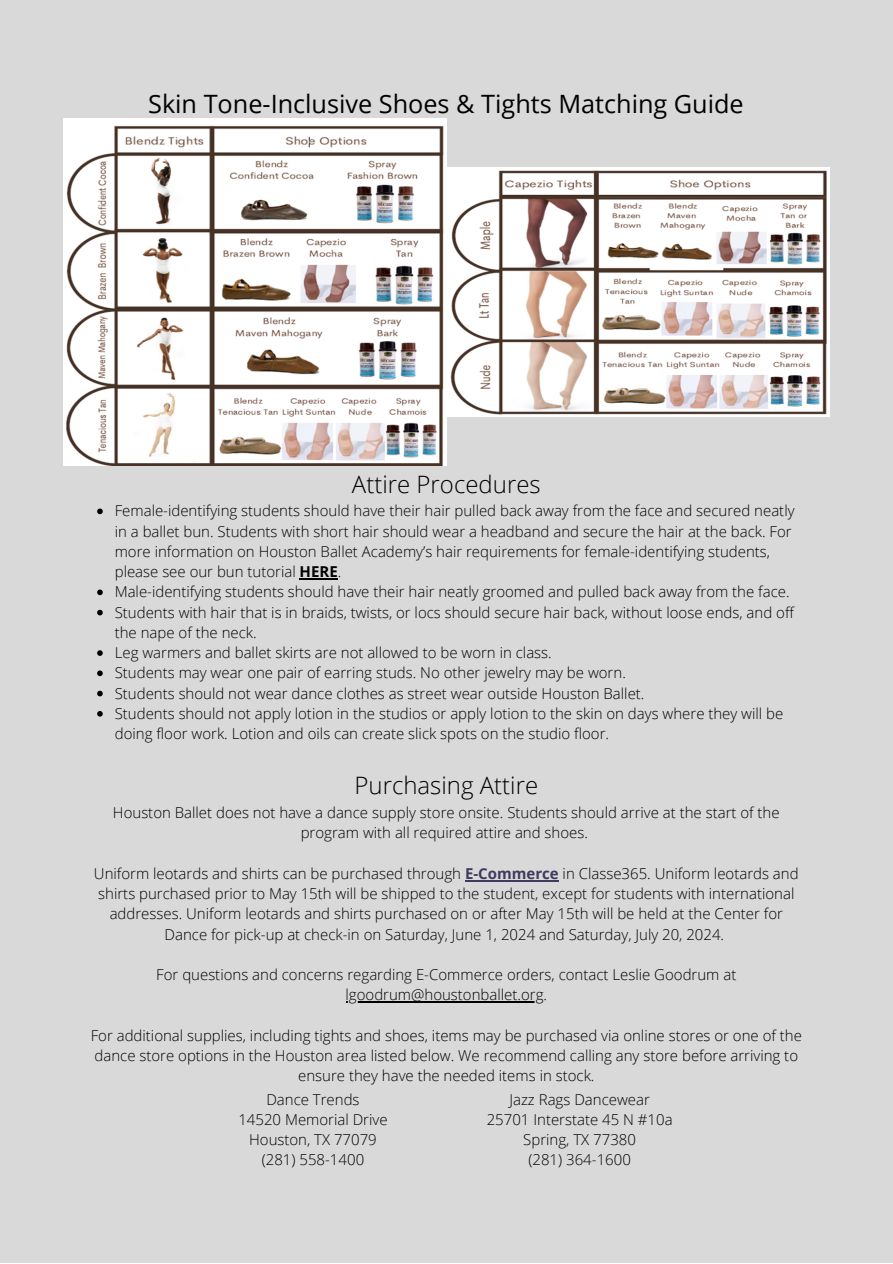
<style>
.page{position:relative;width:893px;height:1264px;background:#fff}
.page>*{position:absolute;margin:0;border:0;box-sizing:border-box;transform-origin:0 0}
.t1{font:25.2px "Open Sans";color:#000}
.t2{font:300 24px "Open Sans";color:#000}
.t3{font:300 15px/20.2px "Open Sans";color:#000;text-align:center}
.s1{font-weight:700}
.s2{font-weight:700;color:#41395f}
</style>
<div class="page">
<div style="left:0;top:0;width:892px;height:1262px;background:#d9d9d9"></div>
<img style="left:63px;top:119px;width:383px;height:346px">
<img style="left:446px;top:168px;width:383px;height:248px">
<svg style="left:97px;top:508px;width:6px;height:6px"></svg>
<hr style="left:299px;top:578px;width:39px;height:1px;background:#000">
<svg style="left:97px;top:589px;width:6px;height:6px"></svg>
<svg style="left:97px;top:609px;width:6px;height:6px"></svg>
<svg style="left:97px;top:650px;width:6px;height:6px"></svg>
<svg style="left:97px;top:670px;width:6px;height:6px"></svg>
<svg style="left:97px;top:690px;width:6px;height:6px"></svg>
<svg style="left:97px;top:711px;width:6px;height:5px"></svg>
<hr style="left:465px;top:880px;width:93px;height:1px;background:#41395f">
<hr style="left:345px;top:1001px;width:198px;height:1px;background:#000">
<p class="t1" style="left:148px;top:86px;width:597px">Skin Tone-Inclusive Shoes &amp; Tights Matching Guide</p>
<p class="t2" style="left:352px;top:467px;width:190px">Attire Procedures</p>
<p class="t3" style="left:115px;top:500px;width:681px;text-align:left">Female-identifying students should have their hair pulled back away from the face and secured neatly in a ballet bun. Students with short hair should wear a headband and secure the hair at the back. For more information on Houston Ballet Academy’s hair requirements for female-identifying students, please see our bun tutorial <span class="s1">HERE</span>.</p>
<p class="t3" style="left:115px;top:581px;width:676px">Male-identifying students should have their hair neatly groomed and pulled back away from the face.</p>
<p class="t3" style="left:115px;top:601px;width:680px;text-align:left">Students with hair that is in braids, twists, or locs should secure hair back, without loose ends, and off the nape of the neck.</p>
<p class="t3" style="left:115px;top:642px;width:438px">Leg warmers and ballet skirts are not allowed to be worn in class.</p>
<p class="t3" style="left:115px;top:662px;width:512px">Students may wear one pair of earring studs. No other jewelry may be worn.</p>
<p class="t3" style="left:115px;top:682px;width:531px">Students should not wear dance clothes as street wear outside Houston Ballet.</p>
<p class="t3" style="left:115px;top:703px;width:670px;text-align:left">Students should not apply lotion in the studios or apply lotion to the skin on days where they will be doing floor work. Lotion and oils can create slick spots on the studio floor.</p>
<p class="t2" style="left:354px;top:768px;width:185px">Purchasing Attire</p>
<p class="t3" style="left:113px;top:802px;width:668px">Houston Ballet does not have a dance supply store onsite. Students should arrive at the start of the program with all required attire and shoes.</p>
<p class="t3" style="left:94px;top:862px;width:706px">Uniform leotards and shirts can be purchased through <span class="s2">E-Commerce</span> in Classe365. Uniform leotards and shirts purchased prior to May 15th will be shipped to the student, except for students with international addresses. Uniform leotards and shirts purchased on or after May 15th will be held at the Center for Dance for pick-up at check-in on Saturday, June 1, 2024 and Saturday, July 20, 2024.</p>
<p class="t3" style="left:156px;top:964px;width:581px">For questions and concerns regarding E-Commerce orders, contact Leslie Goodrum at lgoodrum@houstonballet.org.</p>
<p class="t3" style="left:91px;top:1024px;width:712px">For additional supplies, including tights and shoes, items may be purchased via online stores or one of the dance store options in the Houston area listed below. We recommend calling any store before arriving to ensure they have the needed items in stock.</p>
<p class="t3" style="left:266px;top:1088px;width:95px">Dance Trends</p>
<p class="t3" style="left:238px;top:1108px;width:151px">14520 Memorial Drive</p>
<p class="t3" style="left:249px;top:1128px;width:129px">Houston, TX 77079</p>
<p class="t3" style="left:262px;top:1149px;width:104px">(281) 558-1400</p>
<p class="t3" style="left:509px;top:1088px;width:142px">Jazz Rags Dancewear</p>
<p class="t3" style="left:486px;top:1108px;width:187px">25701 Interstate 45 N #10a</p>
<p class="t3" style="left:523px;top:1128px;width:114px">Spring, TX 77380</p>
<p class="t3" style="left:528px;top:1149px;width:104px">(281) 364-1600</p>
</div>
